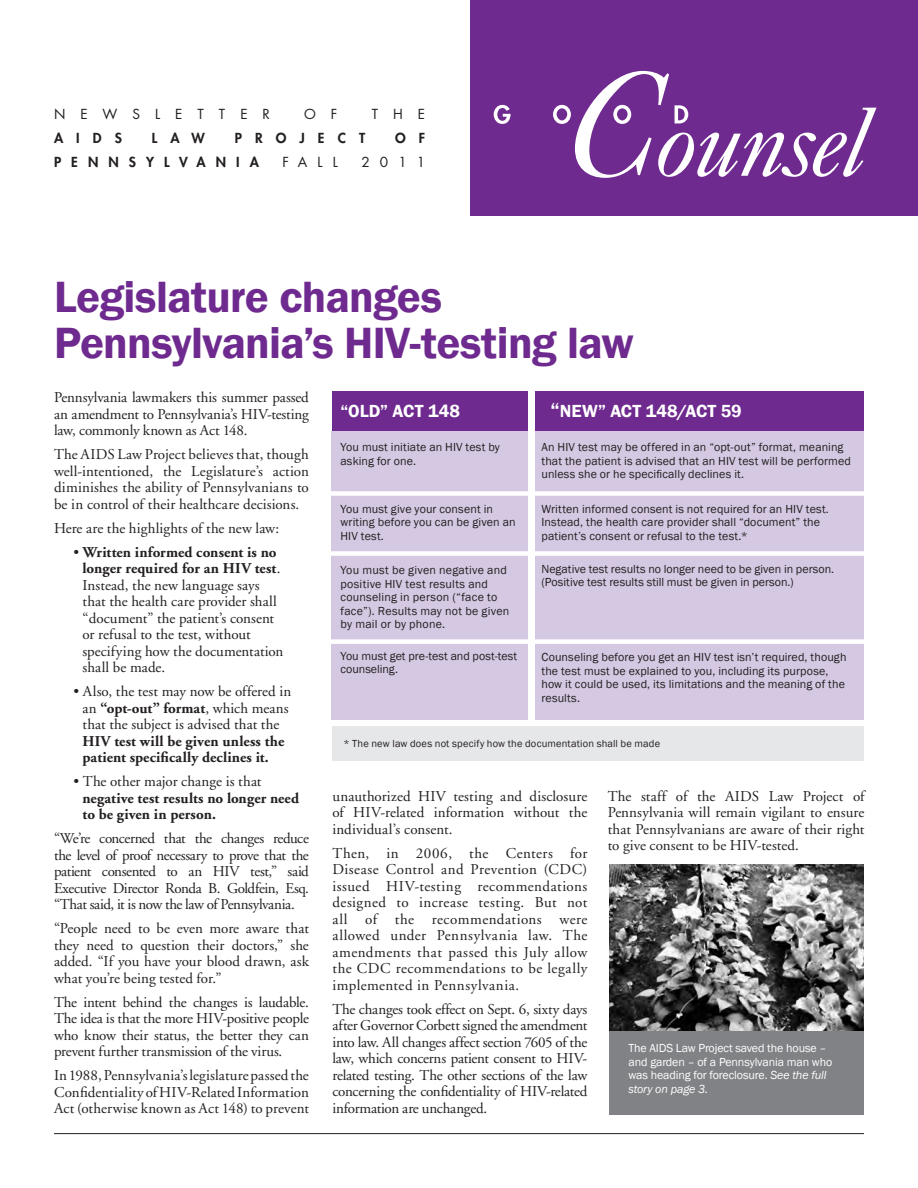
<style>
.page{position:relative;width:918px;height:1188px;background:#fff}
.page>*{position:absolute;margin:0;border:0;box-sizing:border-box;transform-origin:0 0}
.t1{font:600 45px/46.5px "Franklin Gothic";letter-spacing:-.015em;color:#6e2a8e}
.t2{font:600 18px "Franklin Gothic";letter-spacing:.01em;color:#fff}
.Garamond_body{font:15px/16.5px "Adobe Garamond";color:#231f20;text-align:justify}
.Garamond_body-2{font:700 15px/16.5px "Adobe Garamond";letter-spacing:.005em;color:#231f20}
.t3{font:13.5px "Futura";letter-spacing:1.1em;color:#231f20}
.t4{font:800 13.5px "Futura";letter-spacing:.74em;color:#231f20}
.t5{font:800 13.5px "Futura";letter-spacing:.8em;color:#231f20}
.t6{font:800 13.5px "Futura";letter-spacing:.96em;color:#231f20}
.t7{font:12px/13.5px "Franklin Gothic";letter-spacing:.01em;color:#231f20}
.t8{font:12px/13.5px "Franklin Gothic";letter-spacing:-.01em;color:#fff}
.t9{font:10.5px "Franklin Gothic";letter-spacing:.015em;color:#231f20}
.s1{font-weight:700}
.s2{font-weight:400}
.s3{font-size:21px;color:#6e2a8e}
.s4{font-size:21px}
.s5{font-style:italic}
</style>
<div class="page">
<hr style="left:54px;top:1133px;width:810px;height:1px;background:#231f20">
<div style="left:332px;top:726px;width:532px;height:34px;background:#e6e7e9"></div>
<div style="left:332px;top:392px;width:532px;height:73px;background:#6e2a8e"></div>
<div style="left:609px;top:924px;width:255px;height:190px;background:#808285"></div>
<div style="left:332px;top:431px;width:532px;height:289px;background:#d5c8e2"></div>
<img style="left:609px;top:864px;width:255px;height:166px">
<div style="left:528px;top:376px;width:6px;height:344px;background:#fff"></div>
<div style="left:325px;top:491px;width:557px;height:5px;background:#fff"></div>
<div style="left:309px;top:551px;width:557px;height:5px;background:#fff"></div>
<div style="left:316px;top:639px;width:556px;height:5px;background:#fff"></div>
<div style="left:470px;top:0;width:448px;height:216px;background:#6e2a8e"></div>
<svg style="left:494px;top:105px;width:17px;height:19px"></svg>
<svg style="left:553px;top:71px;width:324px;height:107px"></svg>
<p class="t3" style="left:54px;top:104px;width:218px">NEWSLETTER</p>
<p class="t3" style="left:304px;top:104px;width:35px">O F</p>
<p class="t3" style="left:372px;top:104px;width:55px">THE</p>
<p class="t5" style="left:54px;top:129px;width:69px">AIDS</p>
<p class="t5" style="left:152px;top:129px;width:54px">LAW</p>
<p class="t6" style="left:235px;top:129px;width:132px">PROJECT</p>
<p class="t5" style="left:395px;top:129px;width:32px">O F</p>
<p class="t4" style="left:54px;top:153px;width:206px">PENNSYLVANIA</p>
<p class="t3" style="left:282px;top:152px;width:57px">FALL</p>
<p class="t3" style="left:361px;top:152px;width:65px">2011</p>
<p class="t1" style="left:54px;top:274px;width:582px">Legislature changes<br>Pennsylvania’s HIV-testing law</p>
<p class="Garamond_body" style="left:54px;top:390px;width:256px">Pennsylvania lawmakers this summer passed an amendment to Pennsylvania’s HIV-testing law, commonly known as Act 148.</p>
<p class="Garamond_body" style="left:54px;top:447px;width:256px">The AIDS Law Project believes that, though well-intentioned, the Legislature’s action diminishes the ability of Pennsylvanians to be in control of their healthcare decisions.</p>
<p class="Garamond_body" style="left:54px;top:520px;width:227px">Here are the highlights of the new law:</p>
<p class="Garamond_body" style="left:82px;top:544px;width:202px;text-align:left;text-indent:-9px">• <span class="s1">Written informed consent is no longer required for an HIV test</span>.<br>Instead, the new language says that the health care provider shall “document” the patient’s consent or refusal to the test, without specifying how the documentation shall be made.</p>
<p class="Garamond_body" style="left:82px;top:684px;width:210px;text-align:left;text-indent:-9px">• Also, the test may now be offered in an <span class="s1">“opt-out” format</span>, which means that the subject is advised that the <span class="s1">HIV test will be given unless the patient specifically declines it.</span></p>
<p class="Garamond_body-2" style="left:82px;top:774px;width:218px;text-indent:-9px"><span class="s2">• The other major change is that </span>negative test results no longer need to be given in person.</p>
<p class="Garamond_body" style="left:54px;top:831px;width:256px">“We’re concerned that the changes reduce the level of proof necessary to prove that the patient consented to an HIV test,” said Executive Director Ronda B. Goldfein, Esq. “That said, it is now the law of Pennsylvania.</p>
<p class="Garamond_body" style="left:54px;top:921px;width:256px">“People need to be even more aware that they need to question their doctors,” she added. “If you have your blood drawn, ask what you’re being tested for.”</p>
<p class="Garamond_body" style="left:54px;top:994px;width:256px">The intent behind the changes is laudable.<br>The idea is that the more HIV-positive people who know their status, the better they can prevent further transmission of the virus.</p>
<p class="Garamond_body" style="left:54px;top:1068px;width:256px">In 1988, Pennsylvania’s legislature passed the Confidentiality of HIV-Related Information Act (otherwise known as Act 148) to prevent</p>
<p class="t2" style="left:340px;top:400px;width:121px">“OLD” ACT 148</p>
<p class="t7" style="left:340px;top:441px;width:161px">You must initiate an HIV test by asking for one.</p>
<p class="t7" style="left:340px;top:502px;width:177px">You must give your consent in writing before you can be given an<br>HIV test.</p>
<p class="t7" style="left:340px;top:564px;width:170px">You must be given negative and positive HIV test results and counseling in person (“face to face”). Results may not be given by mail or by phone.</p>
<p class="t7" style="left:340px;top:649px;width:178px">You must get pre-test and post-test counseling.</p>
<p class="t2" style="left:542px;top:400px;width:202px"><span class="s3">“</span><span class="s4">“</span>NEW” ACT 148/ACT 59</p>
<p class="t7" style="left:542px;top:441px;width:311px">An HIV test may be offered in an “opt-out” format, meaning that the patient is advised that an HIV test will be performed unless she or he specifically declines it.</p>
<p class="t7" style="left:542px;top:502px;width:289px">Written informed consent is not required for an HIV test.<br>Instead, the health care provider shall “document” the patient’s consent or refusal to the test.*</p>
<p class="t7" style="left:542px;top:562px;width:294px">Negative test results no longer need to be given in person. (Positive test results still must be given in person.)</p>
<p class="t7" style="left:542px;top:651px;width:307px">Counseling before you get an HIV test isn’t required, though the test must be explained to you, including its purpose, how it could be used, its limitations and the meaning of the results.</p>
<p class="t9" style="left:344px;top:737px;width:318px">* The new law does not specify how the documentation shall be made</p>
<p class="Garamond_body" style="left:332px;top:788px;width:256px">unauthorized HIV testing and disclosure of HIV-related information without the individual’s consent.</p>
<p class="Garamond_body" style="left:332px;top:845px;width:257px">Then, in 2006, the Centers for Disease Control and Prevention (CDC) issued HIV-testing recommendations designed to increase testing. But not all of the recommendations were allowed under Pennsylvania law. The amendments that passed this July allow the CDC recommendations to be legally implemented in Pennsylvania.</p>
<p class="Garamond_body" style="left:332px;top:1001px;width:257px">The changes took effect on Sept. 6, sixty days after Governor Corbett signed the amendment into law. All changes affect section 7605 of the law, which concerns patient consent to HIV&shy;related testing. The other sections of the law concerning the confidentiality of HIV-related information are unchanged.</p>
<p class="Garamond_body" style="left:608px;top:788px;width:258px">The staff of the AIDS Law Project of Pennsylvania will remain vigilant to ensure that Pennsylvanians are aware of their right to give consent to be HIV-tested.</p>
<p class="t8" style="left:628px;top:1042px;width:205px">The AIDS Law Project saved the house – and garden – of a Pennsylvania man who was heading for foreclosure. <span class="s5">See the full story on page 3.</span></p>
</div>
